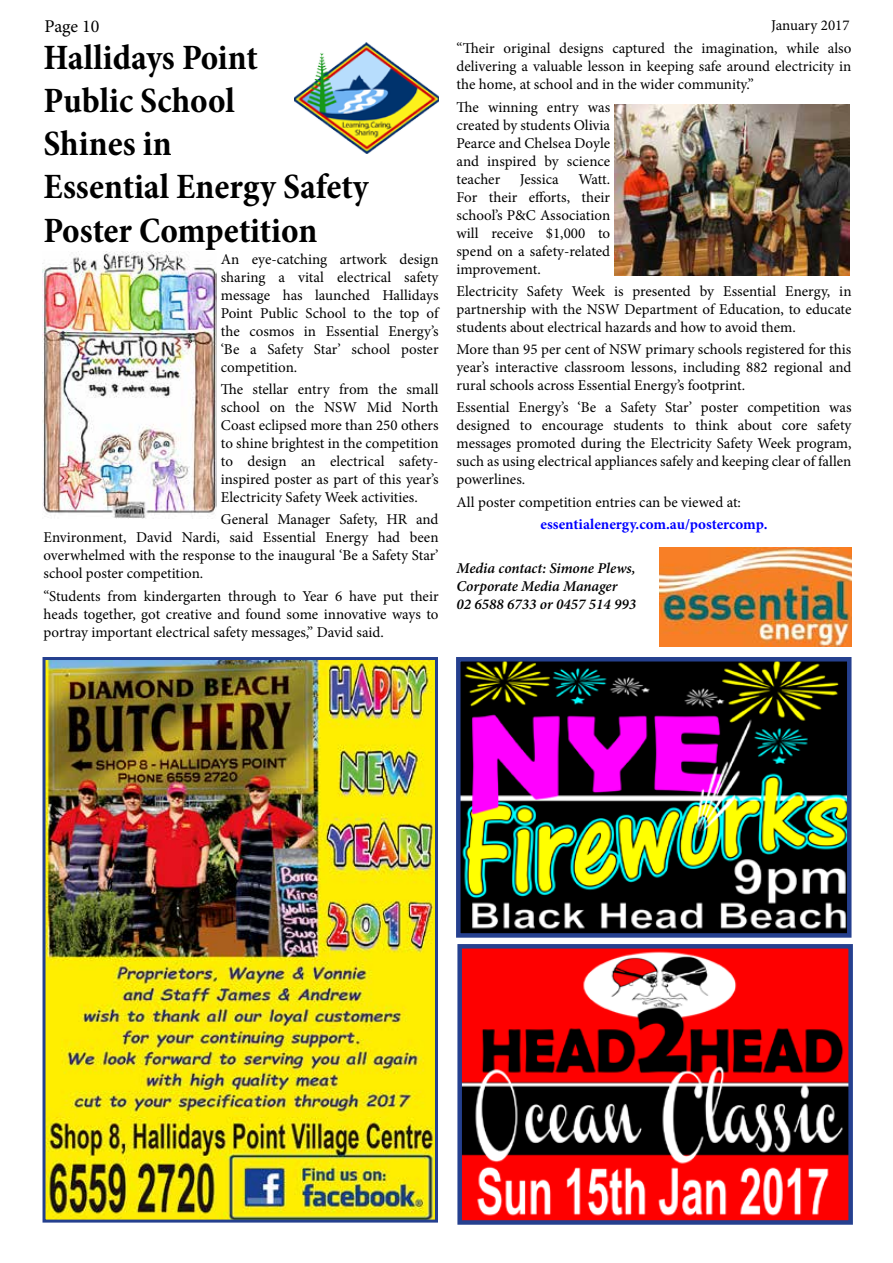
<style>
.page{position:relative;width:893px;height:1263px;background:#fff}
.page>*{position:absolute;margin:0;border:0;box-sizing:border-box;transform-origin:0 0}
.t1{font:700 condensed 36px/43.2px "Minion Pro";color:#000}
.t2{font:18px "Minion Pro";letter-spacing:-.005em;color:#000}
.t3{font:15px/18px "Minion Pro";color:#000;text-align:justify}
.t4{font:italic 600 15px/18px "Minion Pro";color:#000}
.t5{font:700 15px "Minion Pro";color:#00f}
</style>
<div class="page">
<img style="left:461px;top:662px;width:385px;height:271px">
<div style="left:456px;top:657px;width:395px;height:281px;border:4px solid #25408f"></div>
<img style="left:47px;top:661px;width:387px;height:557px">
<div style="left:43px;top:657px;width:395px;height:565px;border:3px solid #25408f"></div>
<img style="left:295px;top:43px;width:144px;height:110px">
<img style="left:43px;top:252px;width:174px;height:267px">
<img style="left:614px;top:104px;width:236px;height:171px">
<img style="left:659px;top:547px;width:192px;height:99px">
<img style="left:462px;top:949px;width:386px;height:271px">
<div style="left:457px;top:944px;width:396px;height:281px;border:4px solid #25408f"></div>
<p class="t2" style="left:45px;top:14px;width:56px">Page 10</p>
<p class="t3" style="left:771px;top:16px;width:80px">January 2017</p>
<h1 class="t1" style="left:44px;top:35px;width:327px">Hallidays Point<br>Public School<br>Shines in<br>Essential Energy Safety<br>Poster Competition</h1>
<p class="t3" style="left:221px;top:250px;width:219px">An eye-catching artwork design sharing a vital electrical safety message has launched Hallidays Point Public School to the top of the cosmos in Essential Energy’s ‘Be a Safety Star’ school poster competition.</p>
<p class="t3" style="left:221px;top:380px;width:219px">The stellar entry from the small school on the NSW Mid North Coast eclipsed more than 250 others to shine brightest in the competition to design an electrical safety&shy;inspired poster as part of this year’s Electricity Safety Week activities.</p>
<p class="t3" style="left:44px;top:511px;width:396px;text-indent:177px">General Manager Safety, HR and Environment, David Nardi, said Essential Energy had been overwhelmed with the response to the inaugural ‘Be a Safety Star’ school poster competition.</p>
<p class="t3" style="left:44px;top:587px;width:396px">“Students from kindergarten through to Year 6 have put their heads together, got creative and found some innovative ways to portray important electrical safety messages,” David said.</p>
<p class="t3" style="left:457px;top:40px;width:396px">“Their original designs captured the imagination, while also delivering a valuable lesson in keeping safe around electricity in the home, at school and in the wider community.”</p>
<p class="t3" style="left:457px;top:98px;width:155px">The winning entry was created by students Olivia Pearce and Chelsea Doyle and inspired by science teacher</p>
<p class="t3" style="left:457px;top:170px;width:155px;text-indent:122px">Watt.<br>For their efforts, their school’s P&amp;C Association will receive $1,000 to spend on a safety-related improvement.</p>
<p class="t3" style="left:457px;top:282px;width:396px">Electricity Safety Week is presented by Essential Energy, in partnership with the NSW Department of Education, to educate students about electrical hazards and how to avoid them.</p>
<p class="t3" style="left:457px;top:340px;width:396px">More than 95 per cent of NSW primary schools registered for this year’s interactive classroom lessons, including 882 regional and rural schools across Essential Energy’s footprint.</p>
<p class="t3" style="left:457px;top:399px;width:396px">Essential Energy’s ‘Be a Safety Star’ poster competition was designed to encourage students to think about core safety messages promoted during the Electricity Safety Week program, such as using electrical appliances safely and keeping clear of fallen powerlines.</p>
<p class="t3" style="left:457px;top:493px;width:286px">All poster competition entries can be viewed at:</p>
<p class="t5" style="left:541px;top:514px;width:228px">essentialenergy.com.au/postercomp.</p>
<p class="t4" style="left:457px;top:559px;width:181px">Media contact: Simone Plews,<br>Corporate Media Manager<br>02 6588 6733 or 0457 514 993</p>
<p class="t3" style="left:520px;top:170px;width:40px">Jessica</p>
</div>
